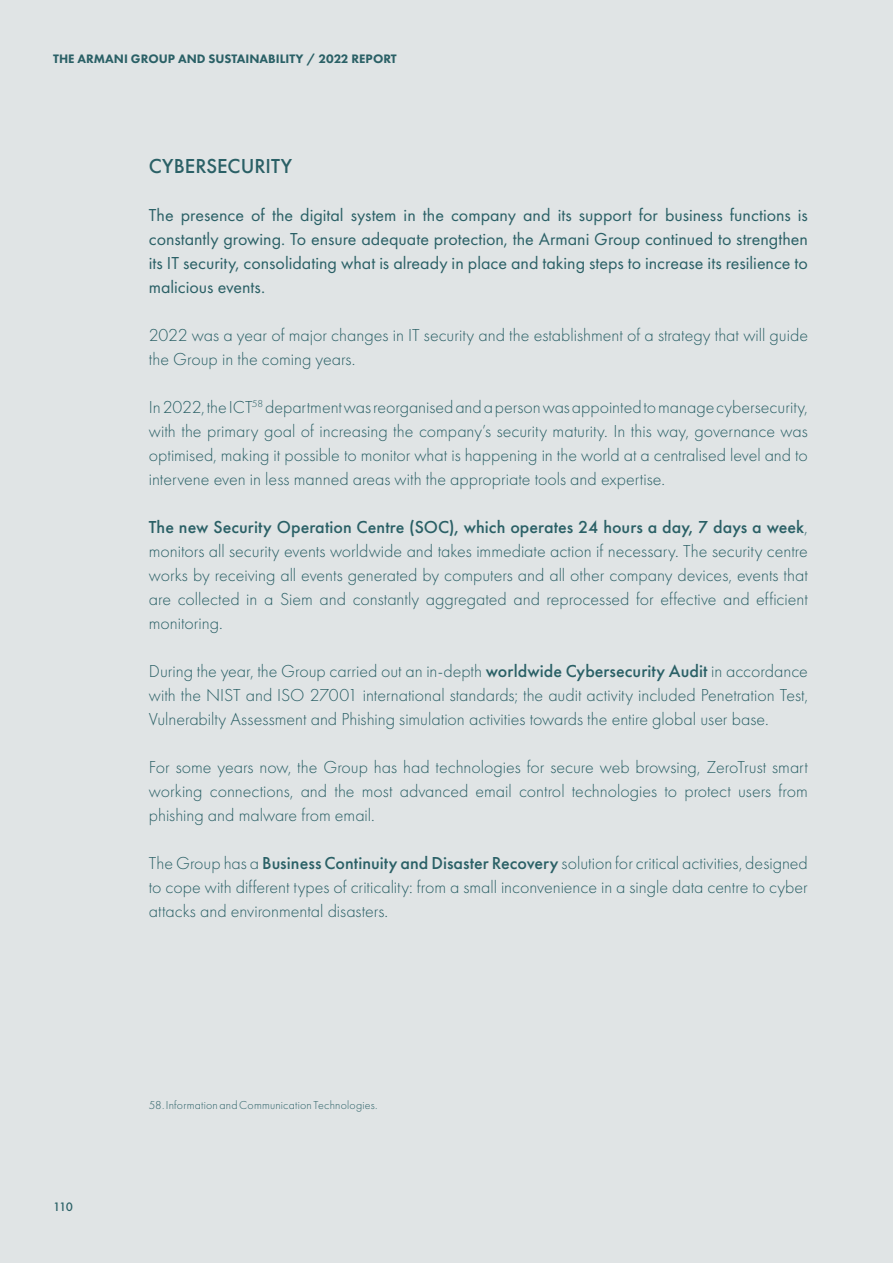
<style>
.page{position:relative;width:893px;height:1263px;background:#e0e4e5}
.page>*{position:absolute;margin:0;border:0;box-sizing:border-box;transform-origin:0 0}
.t1{font:500 21px "Futura PT";color:#2a6066}
.t2{font:300 18px/24px "Futura PT";color:#2a6066;text-align:justify}
.t3{font:18px/24px "Futura PT";color:#2a6066;text-align:justify}
.t4{font:800 12.75px "Futura PT";color:#2a6066}
.t5{font:500 12.75px "Futura PT";color:#2a6066}
.t6{font:300 12px "Futura PT";letter-spacing:.015em;color:#2a6066}
.s1{font-weight:500}
</style>
<div class="page">
<p class="t4" style="left:53px;top:51px;width:345px">THE ARMANI GROUP AND SUSTAINABILITY / 2022 REPORT</p>
<p class="t1" style="left:149px;top:153px;width:145px">CYBERSECURITY</p>
<p class="t3" style="left:149px;top:203px;width:661px">The presence of the digital system in the company and its support for business functions is constantly growing. To ensure adequate protection, the Armani Group continued to strengthen its IT security, consolidating what is already in place and taking steps to increase its resilience to malicious events.</p>
<p class="t2" style="left:149px;top:323px;width:661px">2022 was a year of major changes in IT security and the establishment of a strategy that will guide the Group in the coming years.</p>
<p class="t2" style="left:149px;top:395px;width:661px">In 2022, the ICT<sup>58</sup> department was reorganised and a person was appointed to manage cybersecurity, with the primary goal of increasing the company’s security maturity. In this way, governance was optimised, making it possible to monitor what is happening in the world at a centralised level and to intervene even in less manned areas with the appropriate tools and expertise.</p>
<p class="t2" style="left:149px;top:515px;width:661px"><span class="s1">The new Security Operation Centre (SOC), which operates 24 hours a day, 7 days a week</span>, monitors all security events worldwide and takes immediate action if necessary. The security centre works by receiving all events generated by computers and all other company devices, events that are collected in a Siem and constantly aggregated and reprocessed for effective and efficient monitoring.</p>
<p class="t2" style="left:149px;top:659px;width:661px">During the year, the Group carried out an in-depth <span class="s1">worldwide Cybersecurity Audit</span> in accordance with the NIST and ISO 27001 international standards; the audit activity included Penetration Test, Vulnerabilty Assessment and Phishing simulation activities towards the entire global user base.</p>
<p class="t2" style="left:149px;top:755px;width:660px">For some years now, the Group has had technologies for secure web browsing, ZeroTrust smart working connections, and the most advanced email control technologies to protect users from phishing and malware from email.</p>
<p class="t2" style="left:149px;top:851px;width:661px">The Group has a <span class="s1">Business Continuity and Disaster Recovery</span> solution for critical activities, designed to cope with different types of criticality: from a small inconvenience in a single data centre to cyber attacks and environmental disasters.</p>
<p class="t5" style="left:53px;top:1199px;width:21px">110</p>
<p class="t6" style="left:149px;top:1098px;width:230px">58.Information and Communication Technologies.</p>
</div>
